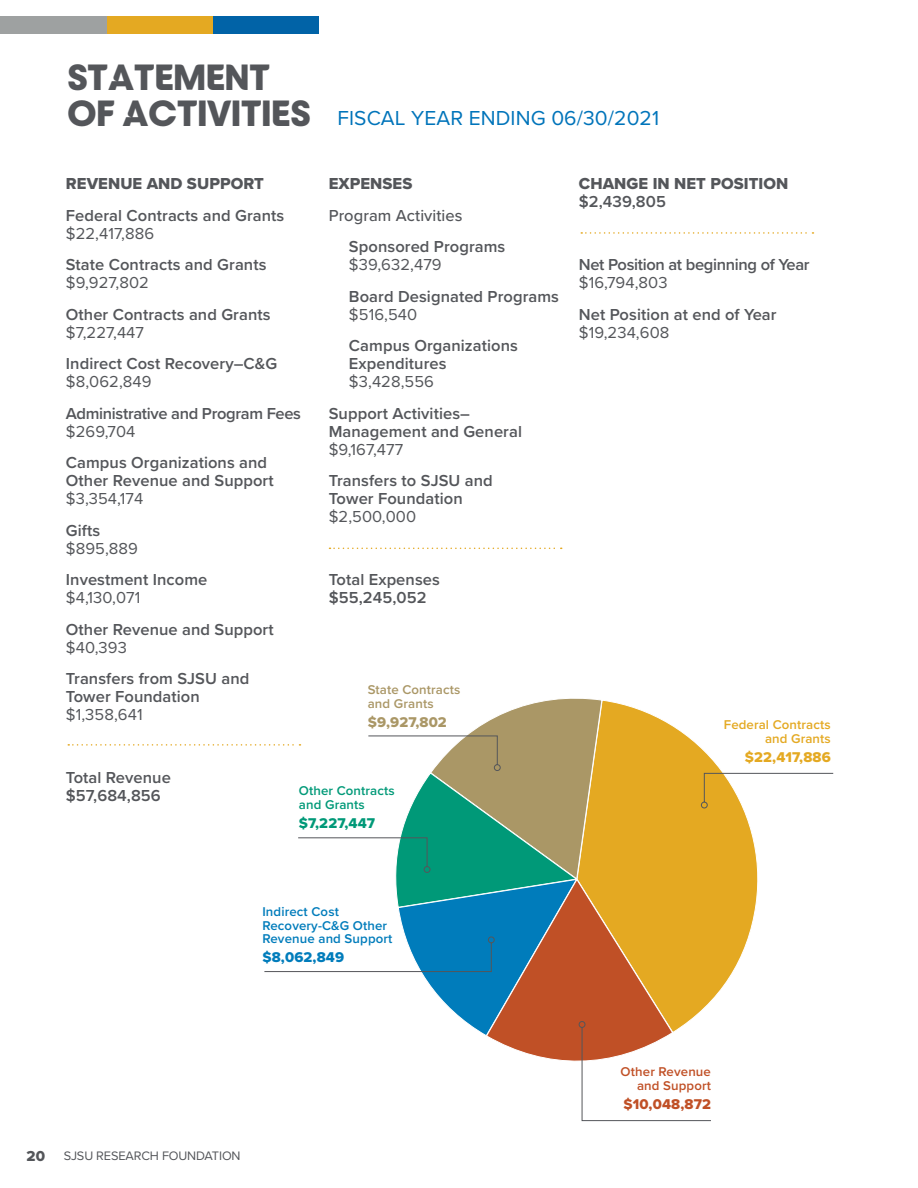
<style>
.page{position:relative;width:918px;height:1188px;background:#fff}
.page>*{position:absolute;margin:0;border:0;box-sizing:border-box;transform-origin:0 0}
.t1{font:700 34.5px "SJSU Pride C";letter-spacing:-.005em;color:#54565a}
.G_C_Sub_Blue_Reg{font:21px "Proxima Nova";letter-spacing:.005em;color:#0074ba}
.Body_Copy_CG_11{font:600 16.5px/18px "Proxima Nova";letter-spacing:.005em;color:#54565a}
.CG_SEMI_BOLD{font:600 16.5px/18px "Proxima Nova";letter-spacing:.005em;color:#54565a}
.Body_Copy_CG_11-2{font:600 16.5px/18px "Proxima Nova";letter-spacing:-.02em;color:#54565a}
.CG_SEMI_BOLD-2{font:600 16.5px/18px "Proxima Nova";letter-spacing:-.02em;color:#54565a}
.Body_Copy_CG_11-3{font:16.5px/18px "Proxima Nova Extrabld";letter-spacing:.005em;color:#54565a}
.Board_Bold_gray{font:16.5px "Proxima Nova Extrabld";letter-spacing:.005em;color:#54565a}
.Body_Copy_CG_11-4{font:500 16.5px "Proxima Nova";letter-spacing:.005em;color:#54565a}
.CG_SEMI_BOLD-3{font:16.5px/18px "Proxima Nova";letter-spacing:.005em;color:#54565a}
.CG_SEMI_BOLD-4{font:16.5px "Proxima Nova Extrabld";letter-spacing:.005em;color:#54565a}
.t2{font:15px "Proxima Nova Extrabld";color:#54565a}
.t3{font:14.7px "Proxima Nova Extrabld";letter-spacing:.01em;color:#c05026}
.t4{font:14.7px "Proxima Nova Extrabld";letter-spacing:.01em;color:#e4a922}
.t5{font:14.7px "Proxima Nova Extrabld";letter-spacing:.01em;color:#aa9766}
.t6{font:14.7px "Proxima Nova Extrabld";letter-spacing:.01em;color:#009978}
.t7{font:14.7px "Proxima Nova Extrabld";letter-spacing:.01em;color:#007cbb}
.t8{font:600 13.2px/13.2px "Proxima Nova";letter-spacing:.01em;color:#007cbb}
.t9{font:600 13.2px/13.2px "Proxima Nova";letter-spacing:.01em;color:#e4a922;text-align:right}
.t10{font:600 13.2px/13.2px "Proxima Nova";letter-spacing:.01em;color:#aa9766}
.t11{font:600 13.2px/13.2px "Proxima Nova";letter-spacing:.01em;color:#009978}
.t12{font:600 13.2px/14.7px "Proxima Nova";letter-spacing:.01em;color:#c05026;text-align:right}
.t13{font:12.75px "Proxima Nova";letter-spacing:-.01em;color:#54565a}
.s1{font-weight:400}
.s2{font-weight:600}
.s3{font-family:"Proxima Nova";font-weight:600}
</style>
<div class="page">
<div style="left:213px;top:16px;width:106px;height:18px;background:#0163a7"></div>
<div style="left:106px;top:16px;width:107px;height:18px;background:#e4a922"></div>
<div style="left:0;top:16px;width:106px;height:18px;background:#9ea1a1"></div>
<svg style="left:674px;top:727px;width:96px;height:272px"></svg>
<svg style="left:712px;top:773px;width:122px;height:36px"></svg>
<svg style="left:581px;top:735px;width:131px;height:386px"></svg>
<svg style="left:68px;top:698px;width:606px;height:373px"></svg>
<svg style="left:329px;top:548px;width:233px;height:1px"></svg>
<svg style="left:581px;top:232px;width:232px;height:2px"></svg>
<p class="t1" style="left:68px;top:61px;width:204px">STATEMENT</p>
<p class="t1" style="left:68px;top:97px;width:245px">OF ACTIVITIES</p>
<p class="G_C_Sub_Blue_Reg" style="left:338px;top:102px;width:323px">FISCAL YEAR ENDING 06/30/2021</p>
<p class="Board_Bold_gray" style="left:66px;top:171px;width:200px">REVENUE AND SUPPORT</p>
<p class="Body_Copy_CG_11" style="left:66px;top:206px;width:220px">Federal Contracts and Grants <span class="s1">$22,417,886</span></p>
<p class="CG_SEMI_BOLD" style="left:66px;top:255px;width:202px">State Contracts and Grants <span class="s1">$9,927,802</span></p>
<p class="CG_SEMI_BOLD" style="left:66px;top:305px;width:206px">Other Contracts and Grants <span class="s1">$7,227,447</span></p>
<p class="CG_SEMI_BOLD" style="left:66px;top:354px;width:213px">Indirect Cost Recovery–C&amp;G <span class="s1">$8,062,849</span></p>
<p class="CG_SEMI_BOLD-2" style="left:66px;top:404px;width:237px">Administrative and Program Fees <span class="s1">$269,704</span></p>
<p class="CG_SEMI_BOLD" style="left:66px;top:453px;width:209px">Campus Organizations and<br>Other Revenue and Support <span class="s1">$3,354,174</span></p>
<p class="CG_SEMI_BOLD-3" style="left:66px;top:520px;width:74px"><span class="s2">Gifts </span>$895,889</p>
<p class="CG_SEMI_BOLD" style="left:66px;top:570px;width:143px">Investment Income <span class="s1">$4,130,071</span></p>
<p class="CG_SEMI_BOLD" style="left:66px;top:620px;width:209px">Other Revenue and Support <span class="s1">$40,393</span></p>
<p class="CG_SEMI_BOLD" style="left:66px;top:669px;width:185px">Transfers from SJSU and<br>Tower Foundation <span class="s1">$1,358,641</span></p>
<p class="CG_SEMI_BOLD-4" style="left:329px;top:171px;width:85px">EXPENSES</p>
<p class="Body_Copy_CG_11-4" style="left:329px;top:203px;width:135px">Program Activities</p>
<p class="Body_Copy_CG_11" style="left:349px;top:237px;width:158px">Sponsored Programs <span class="s1">$39,632,479</span></p>
<p class="Body_Copy_CG_11" style="left:349px;top:287px;width:212px">Board Designated Programs <span class="s1">$516,540</span></p>
<p class="Body_Copy_CG_11" style="left:349px;top:336px;width:170px">Campus Organizations<br>Expenditures <span class="s1">$3,428,556</span></p>
<p class="Body_Copy_CG_11" style="left:329px;top:404px;width:195px">Support Activities–<br>Management and General <span class="s1">$9,167,477</span></p>
<p class="Body_Copy_CG_11" style="left:329px;top:471px;width:166px">Transfers to SJSU and<br>Tower Foundation <span class="s1">$2,500,000</span></p>
<p class="Body_Copy_CG_11" style="left:329px;top:570px;width:113px">Total Expenses $55,245,052</p>
<p class="Body_Copy_CG_11-3" style="left:579px;top:174px;width:211px">CHANGE IN NET POSITION <span class="s3">$2,439,805</span></p>
<p class="Body_Copy_CG_11-2" style="left:579px;top:255px;width:232px">Net Position at beginning of Year <span class="s1">$16,794,803</span></p>
<p class="Body_Copy_CG_11" style="left:579px;top:305px;width:199px">Net Position at end of Year <span class="s1">$19,234,608</span></p>
<p class="t10" style="left:368px;top:683px;width:94px">State Contracts and Grants</p>
<p class="t5" style="left:368px;top:711px;width:81px">$9,927,802</p>
<p class="t9" style="left:724px;top:718px;width:108px">Federal Contracts and Grants</p>
<p class="t4" style="left:745px;top:746px;width:87px">$22,417,886</p>
<p class="CG_SEMI_BOLD" style="left:66px;top:768px;width:107px">Total Revenue $57,684,856</p>
<p class="t11" style="left:299px;top:784px;width:97px">Other Contracts and Grants</p>
<p class="t6" style="left:299px;top:812px;width:78px">$7,227,447</p>
<p class="t8" style="left:262px;top:905px;width:131px">Indirect Cost<br>Recovery-C&amp;G Other<br>Revenue and Support</p>
<p class="t7" style="left:262px;top:946px;width:83px">$8,062,849</p>
<p class="t2" style="left:26px;top:1145px;width:20px">20</p>
<p class="t13" style="left:64px;top:1146px;width:178px">SJSU RESEARCH FOUNDATION</p>
<p class="t12" style="left:621px;top:1064px;width:92px">Other Revenue and Support</p>
<p class="t3" style="left:624px;top:1094px;width:89px">$10,048,872</p>
</div>
